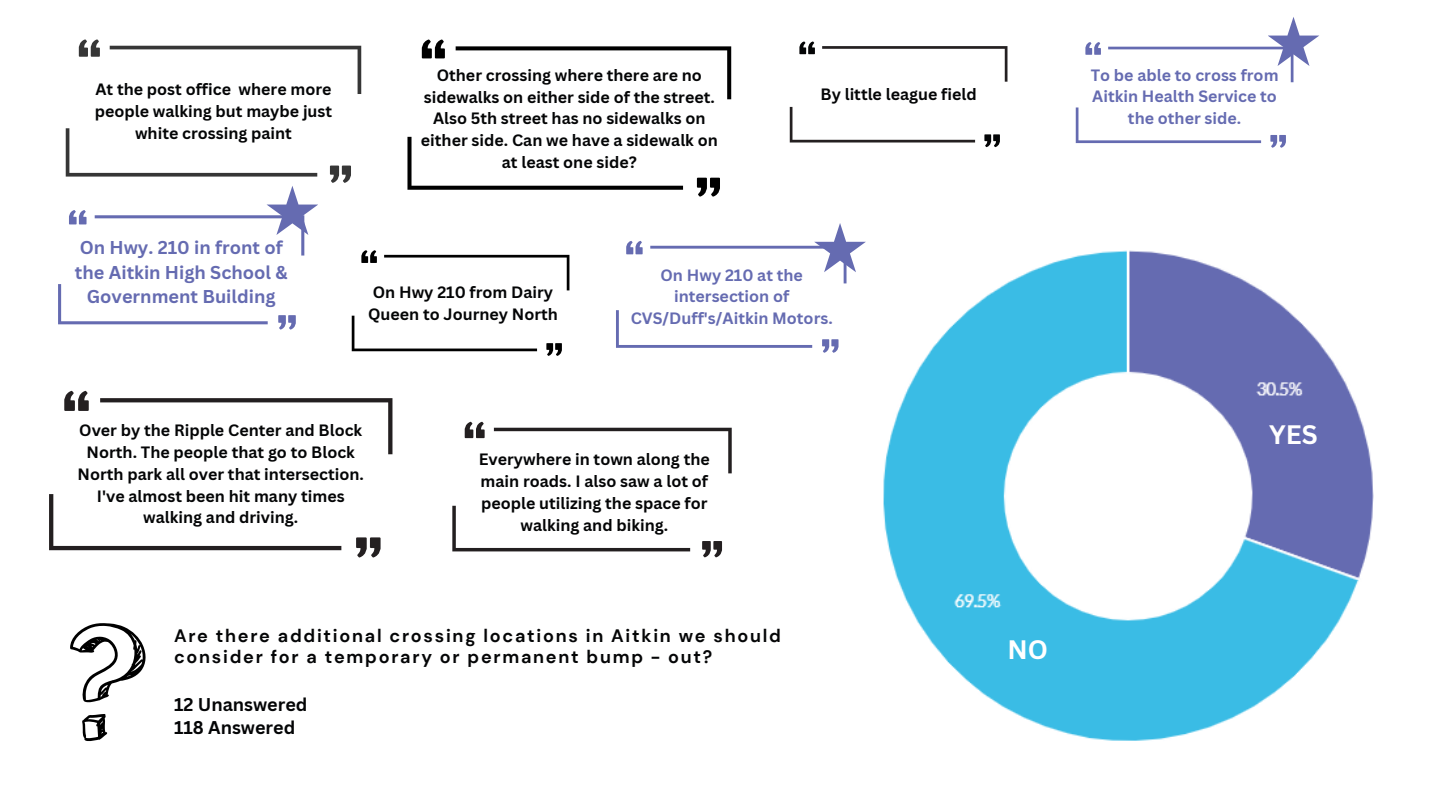
<style>
.page{position:relative;width:1440px;height:810px;background:#fff}
.page>*{position:absolute;margin:0;border:0;box-sizing:border-box;transform-origin:0 0}
.t1{font:700 26px "Canva Sans";color:#fff}
.t2{font:700 18.1px/24.6px "Canva Sans";color:#656bb1;text-align:center}
.t3{font:700 18px/21px "DM Sans";letter-spacing:.1em;color:#040506}
.t4{font:700 18px "Canva Sans";color:#040506}
.t5{font:700 16px/21.8px "Canva Sans";color:#040506;text-align:center}
.t6{font:700 16px/21.8px "Canva Sans";color:#656bb1;text-align:center}
</style>
<div class="page">
<img style="left:883px;top:250px;width:490px;height:491px">
<svg style="left:79px;top:39px;width:21px;height:18px"></svg>
<svg style="left:330px;top:166px;width:21px;height:17px"></svg>
<svg style="left:110px;top:46px;width:251px;height:48px"></svg>
<svg style="left:66px;top:128px;width:251px;height:49px"></svg>
<svg style="left:422px;top:39px;width:23px;height:19px"></svg>
<svg style="left:697px;top:178px;width:23px;height:19px"></svg>
<svg style="left:456px;top:46px;width:275px;height:53px"></svg>
<svg style="left:407px;top:137px;width:276px;height:53px"></svg>
<svg style="left:799px;top:41px;width:16px;height:13px"></svg>
<svg style="left:984px;top:134px;width:16px;height:13px"></svg>
<svg style="left:822px;top:46px;width:185px;height:36px"></svg>
<svg style="left:790px;top:107px;width:185px;height:36px"></svg>
<svg style="left:69px;top:210px;width:18px;height:14px"></svg>
<svg style="left:278px;top:315px;width:18px;height:15px"></svg>
<svg style="left:58px;top:284px;width:210px;height:40px"></svg>
<svg style="left:361px;top:250px;width:16px;height:13px"></svg>
<svg style="left:546px;top:343px;width:16px;height:13px"></svg>
<svg style="left:384px;top:255px;width:185px;height:35px"></svg>
<svg style="left:352px;top:316px;width:185px;height:35px"></svg>
<svg style="left:626px;top:241px;width:17px;height:13px"></svg>
<svg style="left:822px;top:339px;width:17px;height:14px"></svg>
<svg style="left:616px;top:310px;width:196px;height:38px"></svg>
<svg style="left:64px;top:391px;width:25px;height:20px"></svg>
<svg style="left:356px;top:537px;width:25px;height:20px"></svg>
<svg style="left:100px;top:398px;width:292px;height:56px"></svg>
<svg style="left:49px;top:494px;width:292px;height:56px"></svg>
<svg style="left:465px;top:422px;width:20px;height:16px"></svg>
<svg style="left:702px;top:541px;width:20px;height:16px"></svg>
<svg style="left:494px;top:428px;width:238px;height:45px"></svg>
<svg style="left:452px;top:506px;width:238px;height:45px"></svg>
<svg style="left:1085px;top:42px;width:16px;height:13px"></svg>
<svg style="left:1270px;top:135px;width:16px;height:13px"></svg>
<svg style="left:1076px;top:107px;width:185px;height:36px"></svg>
<svg style="left:82px;top:714px;width:25px;height:27px"></svg>
<svg style="left:70px;top:623px;width:76px;height:79px"></svg>
<svg style="left:95px;top:186px;width:223px;height:70px"></svg>
<svg style="left:650px;top:223px;width:216px;height:60px"></svg>
<svg style="left:1108px;top:17px;width:211px;height:65px"></svg>
<p class="t5" style="left:95px;top:78px;width:239px">At the post office where more people walking but maybe just white crossing paint</p>
<p class="t2" style="left:75px;top:235px;width:214px">On Hwy. 210 in front of the Aitkin High School &amp;<br>Government Building</p>
<p class="t5" style="left:421px;top:64px;width:298px">Other crossing where there are no sidewalks on either side of the street.<br>Also 5th street has no sidewalks on either side. Can we have a sidewalk on at least one side?</p>
<p class="t5" style="left:821px;top:83px;width:158px">By little league field</p>
<p class="t5" style="left:368px;top:281px;width:191px;text-align:left">On Hwy 210 from Dairy<br>Queen to Journey North</p>
<h2 class="t6" style="left:631px;top:264px;width:204px">On Hwy 210 at the intersection of<br>CVS/Duff's/Aitkin Motors.</h2>
<p class="t5" style="left:78px;top:419px;width:288px">Over by the Ripple Center and Block<br>North. The people that go to Block<br>North park all over that intersection.<br>I've almost been hit many times walking and driving.</p>
<p class="t5" style="left:479px;top:448px;width:233px">Everywhere in town along the main roads. I also saw a lot of people utilizing the space for walking and biking.</p>
<p class="t3" style="left:174px;top:625px;width:608px">Are there additional crossing locations in Aitkin we should consider for a temporary or permanent bump - out?</p>
<p class="t4" style="left:174px;top:692px;width:135px">12 Unanswered</p>
<p class="t4" style="left:174px;top:715px;width:123px">118 Answered</p>
<p class="t1" style="left:1008px;top:631px;width:42px">NO</p>
<p class="t6" style="left:1091px;top:64px;width:189px">To be able to cross from<br>Aitkin Health Service to the other side.</p>
<p class="t1" style="left:1269px;top:416px;width:50px">YES</p>
</div>
